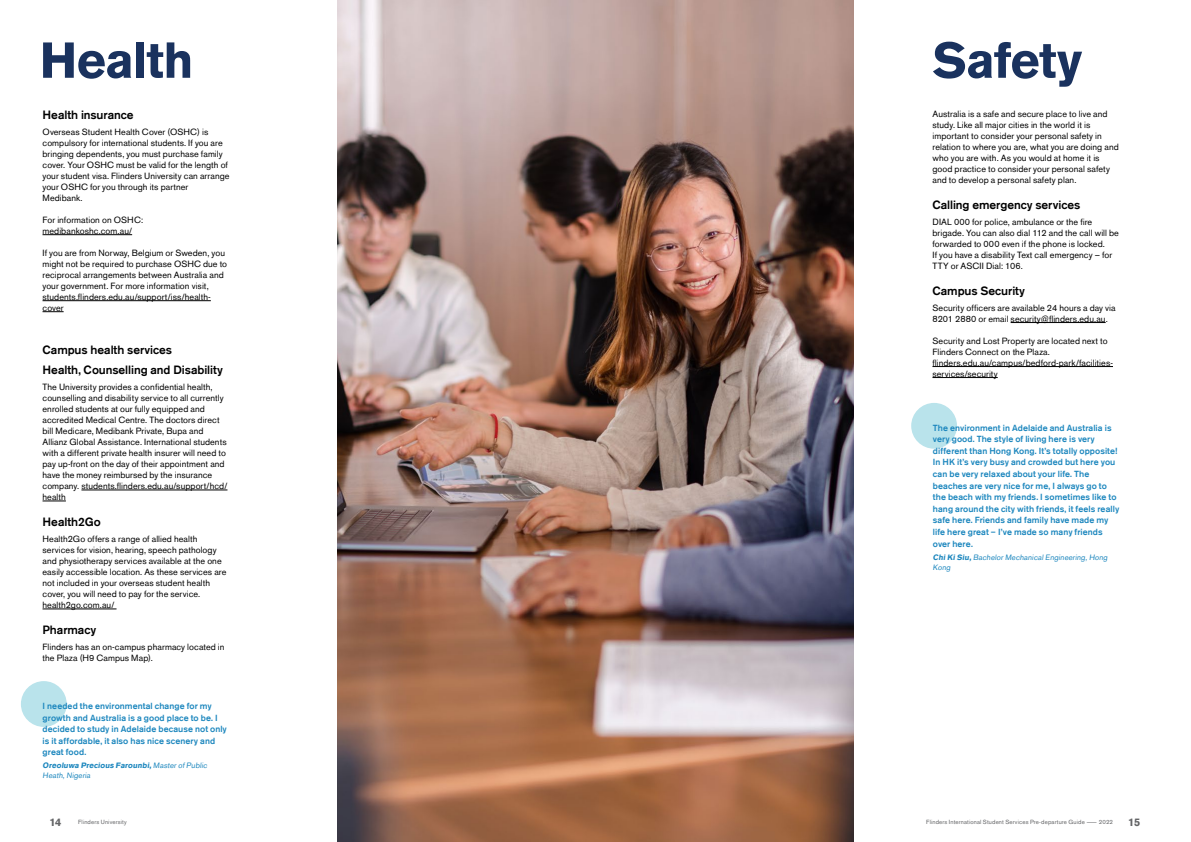
<style>
.page{position:relative;width:1191px;height:842px;background:#fff}
.page>*{position:absolute;margin:0;border:0;box-sizing:border-box;transform-origin:0 0}
.t1{font:700 50px "Akzidenz Grotesk BE";letter-spacing:-.02em;color:#1a325e}
.t2{font:12px/20px "Berthold Akzidenz Grotesk BE Md 2";letter-spacing:-.005em;color:#000}
.t3{font:700 11px "Akzidenz Grotesk BE";color:#636466}
.t4{font:9px/11px "Akzidenz Grotesk BE";letter-spacing:.005em;color:#000}
.t5{font:8.8px/11.6px "Berthold Akzidenz Grotesk BE Md 2";letter-spacing:.005em;color:#1d87be}
.t6{font:7.7px/9.9px "Akzidenz Grotesk BE";color:#1d87be}
.t7{font:6px "Akzidenz Grotesk BE";letter-spacing:.025em;color:#636466}
.s1{font-weight:700}
</style>
<div class="page">
<hr style="left:43px;top:234px;width:89px;height:1px;background:#000">
<hr style="left:43px;top:300px;width:168px;height:1px;background:#000">
<svg style="left:43px;top:311px;width:21px;height:1px"></svg>
<hr style="left:81px;top:490px;width:146px;height:1px;background:#000">
<svg style="left:43px;top:501px;width:23px;height:1px"></svg>
<hr style="left:43px;top:609px;width:73px;height:1px;background:#000">
<hr style="left:1010px;top:322px;width:95px;height:1px;background:#000">
<hr style="left:932px;top:366px;width:181px;height:1px;background:#000">
<hr style="left:932px;top:377px;width:65px;height:1px;background:#000">
<div style="left:21px;top:681px;width:46px;height:46px;background:#b9e3eb;border-radius:50%"></div>
<div style="left:911px;top:403px;width:46px;height:46px;background:#b9e3eb;border-radius:50%"></div>
<img style="left:337px;top:0;width:516px;height:842px">
<h1 class="t1" style="left:40px;top:31px;width:155px">Health</h1>
<h2 class="t2" style="left:43px;top:105px;width:93px">Health insurance</h2>
<p class="t4" style="left:43px;top:126px;width:188px">Overseas Student Health Cover (OSHC) is compulsory for international students. If you are bringing dependents, you must purchase family cover. Your OSHC must be valid for the length of your student visa. Flinders University can arrange your OSHC for you through its partner Medibank.</p>
<p class="t4" style="left:43px;top:214px;width:102px">For information on OSHC: medibankoshc.com.au/</p>
<p class="t4" style="left:43px;top:247px;width:186px">If you are from Norway, Belgium or Sweden, you might not be required to purchase OSHC due to reciprocal arrangements between Australia and your government. For more information visit, students.flinders.edu.au/support/iss/health&shy;cover</p>
<h2 class="t2" style="left:43px;top:340px;width:182px">Campus health services<br>Health, Counselling and Disability</h2>
<p class="t4" style="left:43px;top:382px;width:186px">The University provides a confidential health, counselling and disability service to all currently enrolled students at our fully equipped and accredited Medical Centre. The doctors direct bill Medicare, Medibank Private, Bupa and Allianz Global Assistance. International students with a different private health insurer will need to pay up-front on the day of their appointment and have the money reimbursed by the insurance company. students.flinders.edu.au/support/hcd/ health</p>
<h2 class="t2" style="left:43px;top:512px;width:60px">Health2Go</h2>
<p class="t4" style="left:43px;top:534px;width:185px">Health2Go offers a range of allied health services for vision, hearing, speech pathology and physiotherapy services available at the one easily accessible location. As these services are not included in your overseas student health cover, you will need to pay for the service. health2go.com.au/</p>
<h2 class="t2" style="left:43px;top:620px;width:55px">Pharmacy</h2>
<p class="t4" style="left:43px;top:642px;width:184px">Flinders has an on-campus pharmacy located in the Plaza (H9 Campus Map).</p>
<p class="t5" style="left:43px;top:700px;width:186px">I needed the environmental change for my growth and Australia is a good place to be. I decided to study in Adelaide because not only is it affordable, it also has nice scenery and great food.</p>
<p class="t6" style="left:43px;top:761px;width:167px"><span class="s1">Oreoluwa Precious Farounbi,</span> Master of Public<br>Heath, Nigeria</p>
<h1 class="t1" style="left:932px;top:31px;width:151px">Safety</h1>
<p class="t4" style="left:932px;top:108px;width:188px">Australia is a safe and secure place to live and study. Like all major cities in the world it is important to consider your personal safety in relation to where you are, what you are doing and who you are with. As you would at home it is good practice to consider your personal safety and to develop a personal safety plan.</p>
<h2 class="t2" style="left:932px;top:195px;width:149px">Calling emergency services</h2>
<p class="t4" style="left:932px;top:216px;width:188px">DIAL 000 for police, ambulance or the fire brigade. You can also dial 112 and the call will be forwarded to 000 even if the phone is locked.<br>If you have a disability Text call emergency – for TTY or ASCII Dial: 106.</p>
<h2 class="t2" style="left:932px;top:281px;width:94px">Campus Security</h2>
<p class="t4" style="left:932px;top:302px;width:185px">Security officers are available 24 hours a day via<br>8201 2880 or email security@flinders.edu.au.</p>
<p class="t4" style="left:932px;top:335px;width:182px">Security and Lost Property are located next to Flinders Connect on the Plaza. flinders.edu.au/campus/bedford-park/facilities&shy;services/security</p>
<p class="t5" style="left:933px;top:422px;width:188px">The environment in Adelaide and Australia is very good. The style of living here is very different than Hong Kong. It’s totally opposite!<br>In HK it’s very busy and crowded but here you can be very relaxed about your life. The beaches are very nice for me, I always go to the beach with my friends. I sometimes like to hang around the city with friends, it feels really safe here. Friends and family have made my life here great – I’ve made so many friends over here.</p>
<p class="t6" style="left:933px;top:552px;width:177px"><span class="s1">Chi Ki Siu,</span> Bachelor Mechanical Engineering, Hong<br>Kong</p>
<p class="t3" style="left:49px;top:815px;width:13px">14</p>
<p class="t7" style="left:78px;top:818px;width:50px">Flinders University</p>
<p class="t7" style="left:926px;top:818px;width:188px">Flinders International Student Services Pre-departure Guide — 2022</p>
<p class="t3" style="left:1128px;top:815px;width:13px">15</p>
</div>
